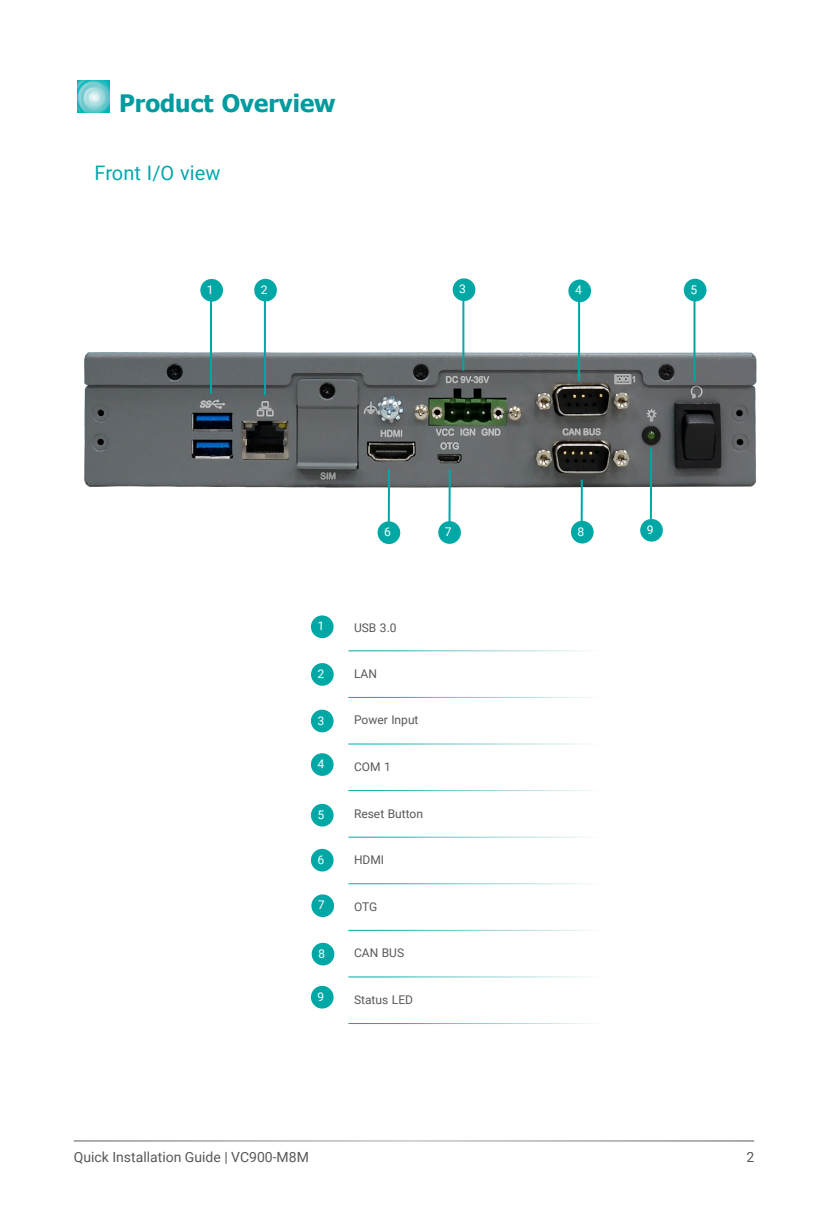
<style>
.page{position:relative;width:828px;height:1225px;background:#fff}
.page>*{position:absolute;margin:0;border:0;box-sizing:border-box;transform-origin:0 0}
.Subheading_1{font:700 24px "Tahoma";color:#009b9e}
.Heading_3{font:20px "Roboto";color:#00aaad}
.t1{font:14px "Roboto";color:#57585a}
.GreenCircleDesc{font:12px "Roboto";color:#57585a}
</style>
<div class="page">
<hr style="left:74px;top:1140px;width:680px;height:1px;background:#57585a">
<svg style="left:77px;top:80px;width:32px;height:32px"></svg>
<div style="left:311px;top:615px;width:23px;height:23px;background:#00a8a5;border-radius:50%"></div>
<div style="left:311px;top:663px;width:23px;height:23px;background:#00a8a5;border-radius:50%"></div>
<div style="left:311px;top:709px;width:23px;height:23px;background:#00a8a5;border-radius:50%"></div>
<div style="left:311px;top:753px;width:23px;height:23px;background:#00a8a5;border-radius:50%"></div>
<div style="left:311px;top:803px;width:23px;height:23px;background:#00a8a5;border-radius:50%"></div>
<div style="left:311px;top:848px;width:23px;height:23px;background:#00a8a5;border-radius:50%"></div>
<div style="left:311px;top:894px;width:23px;height:23px;background:#00a8a5;border-radius:50%"></div>
<div style="left:311px;top:942px;width:23px;height:23px;background:#00a8a5;border-radius:50%"></div>
<img style="left:84px;top:351px;width:673px;height:137px">
<hr style="left:210px;top:296px;width:2px;height:98px;background:#00a8a5">
<div style="left:200px;top:279px;width:23px;height:23px;background:#00a8a5;border-radius:50%"></div>
<hr style="left:264px;top:298px;width:2px;height:97px;background:#00a8a5">
<div style="left:254px;top:279px;width:23px;height:22px;background:#00a8a5;border-radius:50%"></div>
<hr style="left:388px;top:469px;width:2px;height:66px;background:#00a8a5">
<div style="left:377px;top:521px;width:23px;height:23px;background:#00a8a5;border-radius:50%"></div>
<hr style="left:462px;top:297px;width:2px;height:74px;background:#00a8a5">
<div style="left:453px;top:278px;width:22px;height:23px;background:#00a8a5;border-radius:50%"></div>
<hr style="left:578px;top:298px;width:2px;height:83px;background:#00a8a5">
<div style="left:568px;top:279px;width:23px;height:23px;background:#00a8a5;border-radius:50%"></div>
<hr style="left:693px;top:295px;width:2px;height:86px;background:#00a8a5">
<div style="left:684px;top:279px;width:22px;height:22px;background:#00a8a5;border-radius:50%"></div>
<hr style="left:448px;top:469px;width:3px;height:65px;background:#00a8a5">
<div style="left:438px;top:521px;width:23px;height:23px;background:#00a8a5;border-radius:50%"></div>
<hr style="left:580px;top:479px;width:3px;height:49px;background:#00a8a5">
<div style="left:571px;top:521px;width:22px;height:22px;background:#00a8a5;border-radius:50%"></div>
<hr style="left:650px;top:448px;width:2px;height:73px;background:#00a8a5">
<div style="left:640px;top:519px;width:23px;height:23px;background:#00a8a5;border-radius:50%"></div>
<div style="left:311px;top:985px;width:23px;height:23px;background:#00a8a5;border-radius:50%"></div>
<p class="Subheading_1" style="left:119px;top:86px;width:218px">Product Overview</p>
<p class="Heading_3" style="left:95px;top:158px;width:127px">Front I/O view</p>
<p class="GreenCircleDesc" style="left:354px;top:619px;width:44px">USB 3.0</p>
<p class="GreenCircleDesc" style="left:354px;top:665px;width:24px">LAN</p>
<p class="GreenCircleDesc" style="left:354px;top:711px;width:66px">Power Input</p>
<p class="GreenCircleDesc" style="left:354px;top:758px;width:38px">COM 1</p>
<p class="GreenCircleDesc" style="left:354px;top:805px;width:71px">Reset Button</p>
<p class="GreenCircleDesc" style="left:354px;top:851px;width:32px">HDMI</p>
<p class="GreenCircleDesc" style="left:354px;top:898px;width:25px">OTG</p>
<p class="GreenCircleDesc" style="left:354px;top:944px;width:52px">CAN BUS</p>
<p class="GreenCircleDesc" style="left:354px;top:991px;width:60px">Status LED</p>
<p class="t1" style="left:74px;top:1147px;width:237px">Quick Installation Guide | VC900-M8M</p>
<p class="t1" style="left:746px;top:1147px;width:9px">2</p>
</div>
